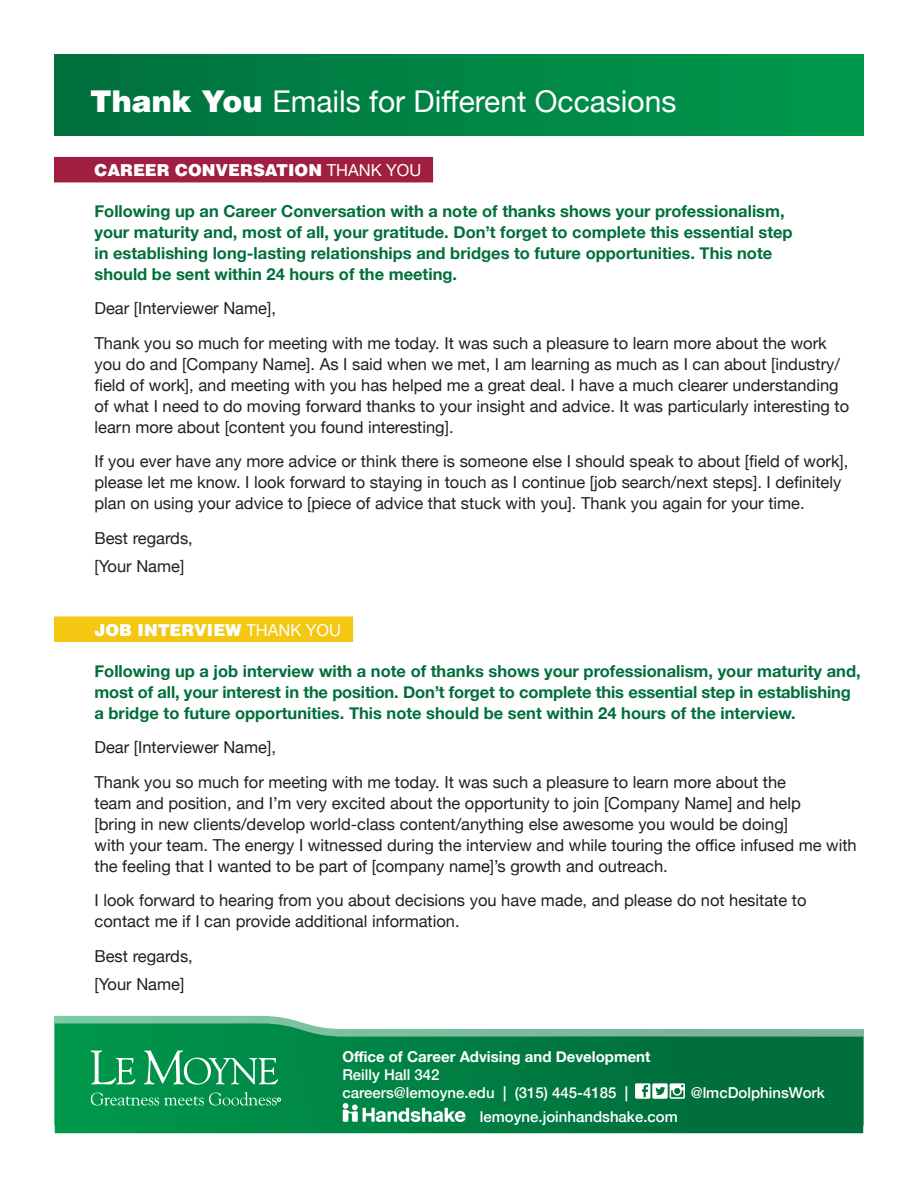
<style>
.page{position:relative;width:918px;height:1188px;background:#fff}
.page>*{position:absolute;margin:0;border:0;box-sizing:border-box;transform-origin:0 0}
.t1{font:30px "Helvetica Neue";color:#fff}
.t2{font:16.5px/21px "Helvetica Neue";color:#231f20}
.t3{font:700 16.5px/21px "Helvetica Neue";color:#006f3c}
.t4{font:900 16.5px "Helvetica";color:#fff}
.t5{font:500 15px/18px "Helvetica Neue";color:#fff}
.t6{font:700 15px "Helvetica Neue";color:#fff}
.s1{font-family:"Helvetica";font-weight:900}
.s2{font-family:"Helvetica Neue";font-weight:400}
</style>
<div class="page">
<div style="left:54px;top:54px;width:810px;height:81px;background:linear-gradient(to right,#00703d,#00994c)"></div>
<svg style="left:54px;top:1016px;width:810px;height:110px"></svg>
<svg style="left:55px;top:1023px;width:808px;height:110px;background:#12874f"></svg>
<svg style="left:91px;top:1050px;width:44px;height:35px"></svg>
<svg style="left:144px;top:1050px;width:134px;height:35px;background:#37a770"></svg>
<svg style="left:91px;top:1092px;width:190px;height:14px;background:#2da469"></svg>
<svg style="left:635px;top:1083px;width:50px;height:16px"></svg>
<img style="left:334px;top:1095px;width:136px;height:36px">
<div style="left:54px;top:157px;width:379px;height:25px;background:#a01f40"></div>
<div style="left:54px;top:616px;width:299px;height:26px;background:#f3c712"></div>
<h1 class="t1" style="left:90px;top:80px;width:588px"><span class="s1">Thank You</span> Emails for Different Occasions</h1>
<p class="t4" style="left:94px;top:159px;width:328px">CAREER CONVERSATION <span class="s2">THANK YOU</span></p>
<p class="t3" style="left:94px;top:201px;width:700px">Following up an Career Conversation with a note of thanks shows your professionalism, your maturity and, most of all, your gratitude. Don’t forget to complete this essential step in establishing long-lasting relationships and bridges to future opportunities. This note should be sent within 24 hours of the meeting.</p>
<p class="t2" style="left:94px;top:292px;width:734px;line-height:34.5px">Dear [Interviewer Name],<br>Thank you so much for meeting with me today. It was such a pleasure to learn more about the work</p>
<p class="t2" style="left:94px;top:355px;width:756px">you do and [Company Name]. As I said when we met, I am learning as much as I can about [industry/ field of work], and meeting with you has helped me a great deal. I have a much clearer understanding of what I need to do moving forward thanks to your insight and advice. It was particularly interesting to learn more about [content you found interesting].</p>
<p class="t2" style="left:94px;top:452px;width:755px">If you ever have any more advice or think there is someone else I should speak to about [field of work], please let me know. I look forward to staying in touch as I continue [job search/next steps]. I definitely plan on using your advice to [piece of advice that stuck with you]. Thank you again for your time.</p>
<p class="t2" style="left:94px;top:525px;width:100px;line-height:27.8px">Best regards, [Your Name]</p>
<p class="t4" style="left:94px;top:619px;width:248px">JOB INTERVIEW <span class="s2">THANK YOU</span></p>
<p class="t3" style="left:94px;top:661px;width:768px">Following up a job interview with a note of thanks shows your professionalism, your maturity and, most of all, your interest in the position. Don’t forget to complete this essential step in establishing a bridge to future opportunities. This note should be sent within 24 hours of the interview.</p>
<p class="t2" style="left:94px;top:731px;width:693px;line-height:34.5px">Dear [Interviewer Name],<br>Thank you so much for meeting with me today. It was such a pleasure to learn more about the</p>
<p class="t2" style="left:94px;top:794px;width:764px">team and position, and I’m very excited about the opportunity to join [Company Name] and help<br>[bring in new clients/develop world-class content/anything else awesome you would be doing]<br>with your team. The energy I witnessed during the interview and while touring the office infused me with the feeling that I wanted to be part of [company name]’s growth and outreach.</p>
<p class="t2" style="left:94px;top:891px;width:714px">I look forward to hearing from you about decisions you have made, and please do not hesitate to contact me if I can provide additional information.</p>
<p class="t2" style="left:94px;top:943px;width:100px;line-height:27.8px">Best regards, [Your Name]</p>
<p class="t6" style="left:342px;top:1045px;width:310px">Office of Career Advising and Development</p>
<p class="t5" style="left:342px;top:1064px;width:287px">Reilly Hall 342<br>careers@lemoyne.edu | (315) 445-4185 |</p>
<p class="t5" style="left:480px;top:1106px;width:199px">lemoyne.joinhandshake.com</p>
<p class="t5" style="left:691px;top:1082px;width:136px">@lmcDolphinsWork</p>
</div>
